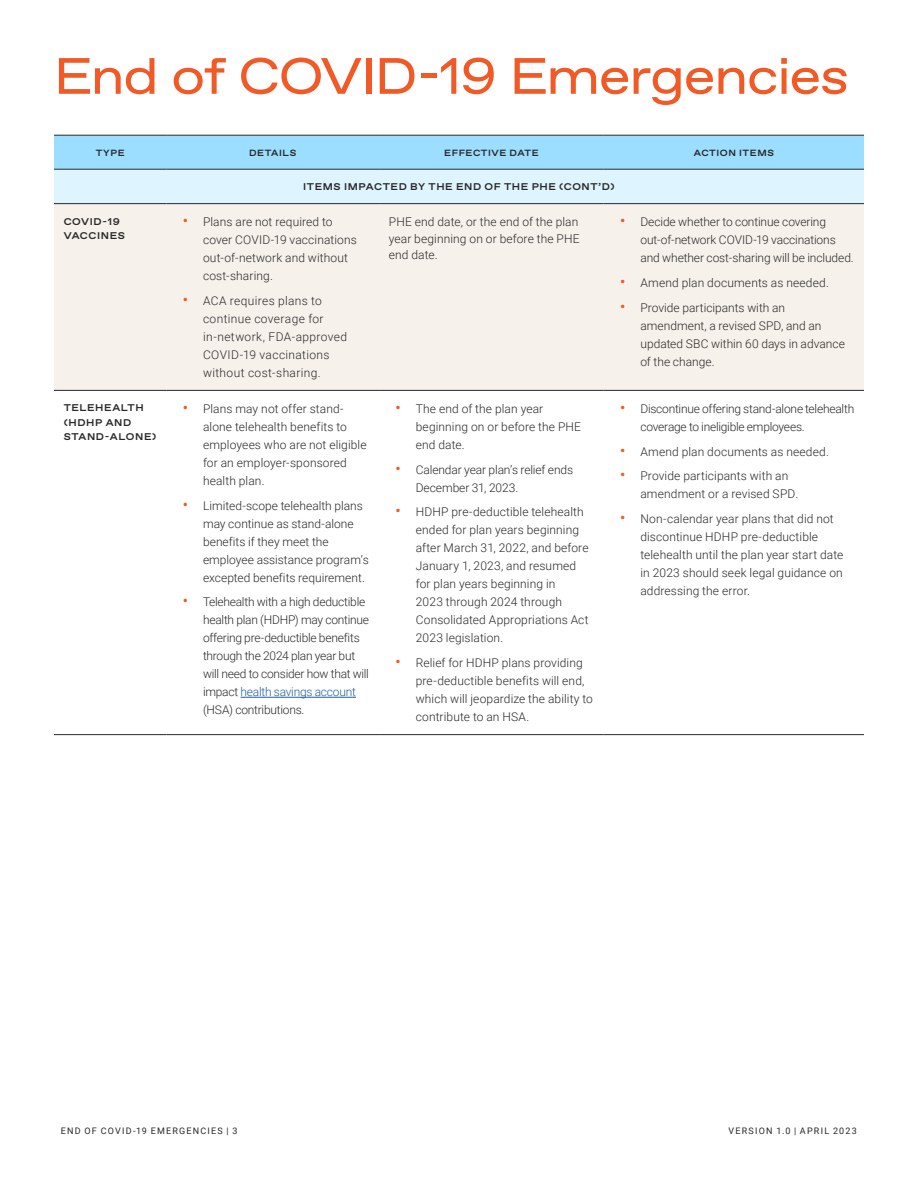
<style>
.page{position:relative;width:918px;height:1188px;background:#fff}
.page>*{position:absolute;margin:0;border:0;box-sizing:border-box;transform-origin:0 0}
.t1{font:51px "ABC Favorit Extended";letter-spacing:-.02em;color:#f15a26}
.t2{font:300 12px/18px "Roboto";letter-spacing:.005em;color:#282828}
.t3{font:300 12px/18px "Roboto";letter-spacing:-.02em;color:#282828}
.t4{font:300 12px/18px "Roboto";letter-spacing:.03em;color:#282828}
.t5{font:700 9.75px/14.2px "ABC Favorit Extended";letter-spacing:.065em;color:#282828}
.t6{font:9px "Roboto";letter-spacing:.135em;color:#282828}
.t7{font:700 9px "ABC Favorit Extended";letter-spacing:.065em;color:#282828}
.s1{font-weight:500;font-size:15px;color:#f15a26}
.s2{color:#215e9e}
</style>
<div class="page">
<div style="left:54px;top:136px;width:810px;height:33px;background:#9cdeff"></div>
<div style="left:54px;top:169px;width:810px;height:35px;background:#def4ff"></div>
<div style="left:54px;top:204px;width:810px;height:186px;background:#f7f1ec"></div>
<hr style="left:54px;top:203px;width:112px;height:1px;background:#282828">
<hr style="left:166px;top:203px;width:213px;height:1px;background:#282828">
<hr style="left:379px;top:203px;width:225px;height:1px;background:#282828">
<hr style="left:604px;top:203px;width:260px;height:1px;background:#282828">
<hr style="left:54px;top:390px;width:112px;height:1px;background:#282828">
<hr style="left:166px;top:390px;width:213px;height:1px;background:#282828">
<hr style="left:379px;top:390px;width:225px;height:1px;background:#282828">
<hr style="left:604px;top:390px;width:260px;height:1px;background:#282828">
<hr style="left:54px;top:734px;width:112px;height:1px;background:#282828">
<hr style="left:166px;top:734px;width:213px;height:1px;background:#282828">
<hr style="left:379px;top:734px;width:225px;height:1px;background:#282828">
<hr style="left:604px;top:734px;width:260px;height:1px;background:#282828">
<hr style="left:54px;top:135px;width:112px;height:1px;background:#282828">
<hr style="left:166px;top:135px;width:213px;height:1px;background:#282828">
<hr style="left:379px;top:135px;width:225px;height:1px;background:#282828">
<hr style="left:604px;top:135px;width:260px;height:1px;background:#282828">
<hr style="left:54px;top:169px;width:112px;height:1px;background:#282828">
<hr style="left:166px;top:169px;width:213px;height:1px;background:#282828">
<hr style="left:379px;top:169px;width:225px;height:1px;background:#282828">
<hr style="left:604px;top:169px;width:260px;height:1px;background:#282828">
<hr style="left:241px;top:697px;width:115px;height:1px;background:#215e9e">
<h1 class="t1" style="left:54px;top:46px;width:796px">End of COVID-19 Emergencies</h1>
<p class="t7" style="left:96px;top:147px;width:30px">TYPE</p>
<p class="t7" style="left:249px;top:147px;width:49px">DETAILS</p>
<p class="t7" style="left:444px;top:147px;width:96px">EFFECTIVE DATE</p>
<p class="t7" style="left:694px;top:147px;width:82px">ACTION ITEMS</p>
<p class="t5" style="left:303px;top:180px;width:313px">ITEMS IMPACTED BY THE END OF THE PHE (CONT’D)</p>
<p class="t5" style="left:64px;top:214px;width:63px">COVID-19<br>VACCINES</p>
<p class="t2" style="left:203px;top:212px;width:155px;text-indent:-20px"><span class="s1">•</span> Plans are not required to cover COVID-19 vaccinations out-of-network and without cost-sharing.</p>
<p class="t4" style="left:203px;top:291px;width:146px;text-indent:-20px"><span class="s1">•</span> ACA requires plans to continue coverage for in-network, FDA-approved<br>COVID-19 vaccinations without cost-sharing.</p>
<p class="t2" style="left:389px;top:213px;width:192px;line-height:16.5px;text-align:justify">PHE end date, or the end of the plan year beginning on or before the PHE end date.</p>
<p class="t2" style="left:640px;top:212px;width:215px;text-indent:-20px"><span class="s1">•</span> Decide whether to continue covering out-of-network COVID-19 vaccinations and whether cost-sharing will be included.</p>
<p class="t2" style="left:620px;top:273px;width:210px"><span class="s1">•</span> Amend plan documents as needed.</p>
<p class="t2" style="left:640px;top:298px;width:206px;text-indent:-20px"><span class="s1">•</span> Provide participants with an amendment, a revised SPD, and an updated SBC within 60 days in advance of the change.</p>
<p class="t5" style="left:64px;top:401px;width:94px">TELEHEALTH (HDHP AND<br>STAND-ALONE)</p>
<p class="t2" style="left:203px;top:399px;width:165px;text-indent:-20px"><span class="s1">•</span> Plans may not offer stand&shy;alone telehealth benefits to employees who are not eligible for an employer-sponsored health plan.</p>
<p class="t2" style="left:203px;top:496px;width:167px;text-indent:-20px"><span class="s1">•</span> Limited-scope telehealth plans may continue as stand-alone benefits if they meet the employee assistance program’s excepted benefits requirement.</p>
<p class="t3" style="left:203px;top:593px;width:168px;text-indent:-20px"><span class="s1">•</span> Telehealth with a high deductible health plan (HDHP) may continue offering pre-deductible benefits through the 2024 plan year but will need to consider how that will impact <span class="s2">health savings account </span>(HSA) contributions.</p>
<p class="t2" style="left:416px;top:399px;width:167px;text-indent:-20px"><span class="s1">•</span> The end of the plan year beginning on or before the PHE end date.</p>
<p class="t2" style="left:416px;top:460px;width:159px;text-indent:-20px"><span class="s1">•</span> Calendar year plan’s relief ends<br>December 31, 2023.</p>
<p class="t2" style="left:416px;top:503px;width:174px;text-indent:-20px"><span class="s1">•</span> HDHP pre-deductible telehealth ended for plan years beginning after March 31, 2022, and before<br>January 1, 2023, and resumed for plan years beginning in<br>2023 through 2024 through<br>Consolidated Appropriations Act<br>2023 legislation.</p>
<p class="t2" style="left:416px;top:653px;width:179px;text-indent:-20px"><span class="s1">•</span> Relief for HDHP plans providing pre-deductible benefits will end, which will jeopardize the ability to contribute to an HSA.</p>
<p class="t3" style="left:640px;top:399px;width:215px;text-indent:-20px"><span class="s1">•</span> Discontinue offering stand-alone telehealth coverage to ineligible employees.</p>
<p class="t2" style="left:620px;top:442px;width:210px"><span class="s1">•</span> Amend plan documents as needed.</p>
<p class="t2" style="left:640px;top:467px;width:159px;text-indent:-20px"><span class="s1">•</span> Provide participants with an amendment or a revised SPD.</p>
<p class="t2" style="left:640px;top:509px;width:204px;text-indent:-20px"><span class="s1">•</span> Non-calendar year plans that did not discontinue HDHP pre-deductible telehealth until the plan year start date in 2023 should seek legal guidance on addressing the error.</p>
<p class="t6" style="left:61px;top:1125px;width:178px">END OF COVID-19 EMERGENCIES | 3</p>
<p class="t6" style="left:728px;top:1125px;width:130px">VERSION 1.0 | APRIL 2023</p>
</div>
